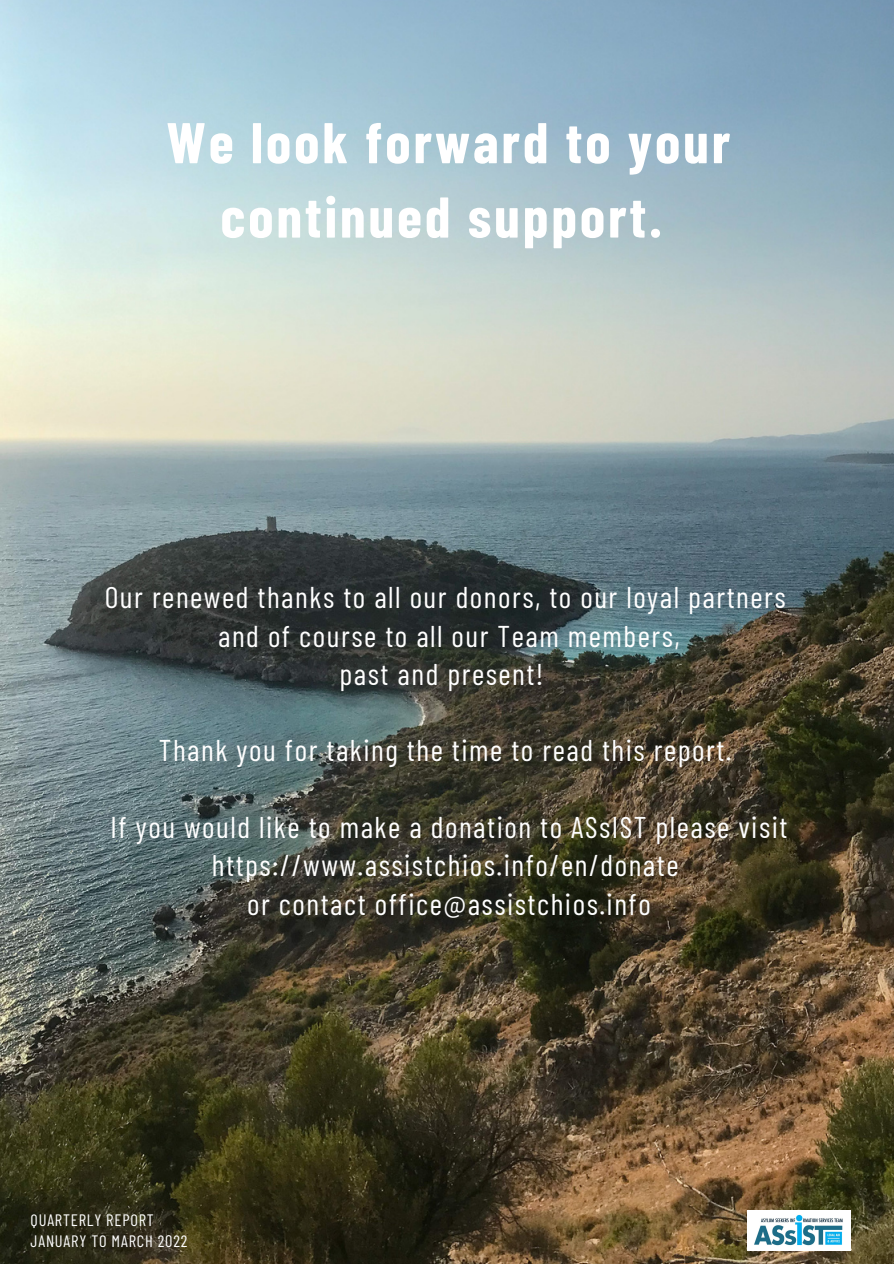
<style>
.page{position:relative;width:894px;height:1264px;background:#fff}
.page>*{position:absolute;margin:0;border:0;box-sizing:border-box;transform-origin:0 0}
.t1{font:700 57.3px/74.2px "Barlow Condensed";letter-spacing:.05em;color:#fff;text-align:center}
.t2{font:30px/38.2px "Barlow Condensed";letter-spacing:.05em;color:#fff;text-align:center}
.t3{font:16.5px "Barlow Condensed";letter-spacing:.05em;color:#fff}
</style>
<div class="page">
<img style="left:0;top:0;width:893px;height:1263px">
<img style="left:747px;top:1210px;width:102px;height:40px">
<p class="t1" style="left:166px;top:103px;width:565px">We look forward to your continued support.</p>
<p class="t2" style="left:105px;top:577px;width:682px">Our renewed thanks to all our donors, to our loyal partners and of course to all our Team members,</p>
<p class="t2" style="left:339px;top:653px;width:205px">past and present!</p>
<p class="t2" style="left:159px;top:730px;width:574px">Thank you for taking the time to read this report.</p>
<p class="t2" style="left:110px;top:807px;width:678px">If you would like to make a donation to ASsIST please visit https://www.assistchios.info/en/donate</p>
<p class="t2" style="left:247px;top:883px;width:405px">or contact office@assistchios.info</p>
<p class="t3" style="left:31px;top:1209px;width:125px">QUARTERLY REPORT</p>
<p class="t3" style="left:31px;top:1230px;width:158px">JANUARY TO MARCH 2022</p>
</div>
